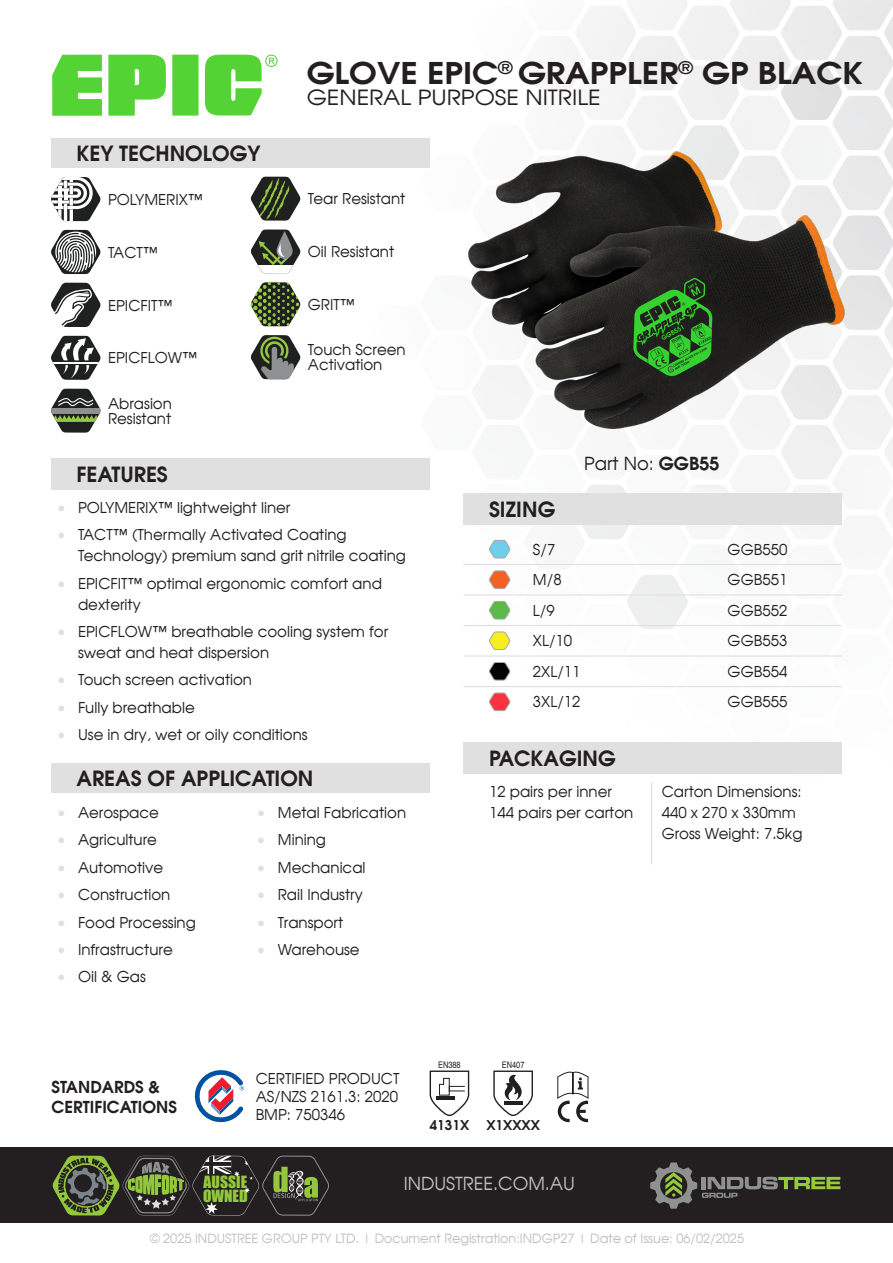
<style>
.page{position:relative;width:893px;height:1263px;background:#fff}
.page>*{position:absolute;margin:0;border:0;box-sizing:border-box;transform-origin:0 0}
.t1{font:700 30px "Avalon";color:#231f20;scale:1.11 1}
.t2{font:700 21px "Avalon";color:#231f20}
.t3{font:21px "Avalon Plain";color:#231f20;scale:1.11 1}
.dot_points{font:18px "Avalon Plain";color:#c0bfbf}
.t4{font:18px "Avalon Plain";color:#231f20}
.t5{font:700 16.5px/19.8px "Avalon";color:#231f20}
.t6{font:15.6px "Impact";color:#94c83c}
.dot_points-2{font:15px/21px "Avalon Plain";color:#231f20}
.body{font:15px "Avalon Plain";color:#231f20}
.Paragraph_Style_1{font:15px "Avalon Plain";color:#231f20}
.dot_points-3{font:700 13.5px "Avalon";color:#231f20}
.dot_points-4{font:12.75px "Avalon Plain";color:#c0bfbf}
.dot_points-5{font:condensed 9px "Helvetica";color:#231f20}
.Paragraph_Style_1-2{font:condensed 9px "Helvetica";color:#231f20}
.s1{font-family:"Avalon";font-weight:700}
.s2{color:#e1e0e0}
</style>
<div class="page">
<div style="left:0;top:1147px;width:893px;height:76px;background:#231f20"></div>
<svg style="left:650px;top:1162px;width:190px;height:47px"></svg>
<svg style="left:52px;top:1156px;width:277px;height:60px"></svg>
<svg style="left:194px;top:1070px;width:50px;height:53px"></svg>
<div style="left:51px;top:138px;width:378px;height:30px;background:#e1e0e0"></div>
<svg style="left:51px;top:177px;width:49px;height:44px"></svg>
<svg style="left:51px;top:230px;width:49px;height:44px"></svg>
<svg style="left:51px;top:283px;width:49px;height:44px"></svg>
<svg style="left:51px;top:336px;width:49px;height:44px"></svg>
<hr style="left:51px;top:362px;width:49px;height:1px;background:#fff">
<svg style="left:51px;top:388px;width:49px;height:45px"></svg>
<svg style="left:251px;top:176px;width:49px;height:45px"></svg>
<svg style="left:251px;top:229px;width:49px;height:45px"></svg>
<svg style="left:251px;top:282px;width:49px;height:45px"></svg>
<svg style="left:251px;top:335px;width:49px;height:44px"></svg>
<div style="left:51px;top:458px;width:378px;height:32px;background:#e1e0e0"></div>
<div style="left:51px;top:763px;width:378px;height:30px;background:#e1e0e0"></div>
<svg style="left:429px;top:0;width:464px;height:779px"></svg>
<div style="left:463px;top:742px;width:379px;height:32px;background:#e1e0e0"></div>
<hr style="left:651px;top:782px;width:1px;height:82px;background:#e1e0e0">
<div style="left:172px;top:55px;width:27px;height:61px;background:#54d335"></div>
<svg style="left:108px;top:55px;width:58px;height:61px"></svg>
<svg style="left:52px;top:55px;width:50px;height:61px"></svg>
<svg style="left:205px;top:55px;width:73px;height:61px"></svg>
<svg style="left:557px;top:1071px;width:31px;height:51px"></svg>
<svg style="left:429px;top:1070px;width:40px;height:46px"></svg>
<svg style="left:493px;top:1070px;width:40px;height:46px"></svg>
<p class="t2" style="left:77px;top:139px;width:185px">KEY TECHNOLOGY</p>
<p class="body" style="left:108px;top:190px;width:96px">POLYMERIX™</p>
<p class="body" style="left:108px;top:243px;width:51px">TACT™</p>
<p class="body" style="left:108px;top:296px;width:66px">EPICFIT™</p>
<p class="body" style="left:108px;top:349px;width:91px">EPICFLOW™</p>
<p class="body" style="left:108px;top:394px;width:65px">Abrasion</p>
<p class="body" style="left:108px;top:409px;width:65px">Resistant</p>
<p class="t2" style="left:77px;top:460px;width:93px">FEATURES</p>
<p class="t1" style="left:307px;top:53px;width:503px">GLOVE EPIC<sup>®</sup> GRAPPLER<sup>®</sup> GP BLACK</p>
<p class="t3" style="left:307px;top:85px;width:266px">GENERAL PURPOSE NITRILE</p>
<p class="body" style="left:308px;top:189px;width:99px">Tear Resistant</p>
<p class="body" style="left:308px;top:242px;width:88px">Oil Resistant</p>
<p class="body" style="left:308px;top:295px;width:48px">GRIT™</p>
<p class="body" style="left:308px;top:341px;width:99px">Touch Screen</p>
<p class="body" style="left:308px;top:356px;width:76px">Activation</p>
<p class="t4" style="left:584px;top:452px;width:137px">Part No: <span class="s1">GGB55</span></p>
<p class="dot_points-2" style="left:57px;top:497px;width:235px"><span class="s2">•</span> POLYMERIX™ lightweight liner</p>
<p class="dot_points-2" style="left:78px;top:524px;width:329px;text-indent:-21px"><span class="s2">•</span> TACT™ (Thermally Activated Coating<br>Technology) premium sand grit nitrile coating</p>
<p class="dot_points-2" style="left:78px;top:572px;width:305px;text-indent:-21px"><span class="s2">•</span> EPICFIT™ optimal ergonomic comfort and dexterity</p>
<p class="dot_points-2" style="left:78px;top:621px;width:312px;text-indent:-21px"><span class="s2">•</span> EPICFLOW™ breathable cooling system for sweat and heat dispersion</p>
<p class="dot_points-2" style="left:57px;top:669px;width:197px"><span class="s2">•</span> Touch screen activation</p>
<p class="dot_points-2" style="left:57px;top:696px;width:139px"><span class="s2">•</span> Fully breathable</p>
<p class="dot_points-2" style="left:57px;top:724px;width:252px"><span class="s2">•</span> Use in dry, wet or oily conditions</p>
<p class="t2" style="left:77px;top:764px;width:238px">AREAS OF APPLICATION</p>
<p class="dot_points-2" style="left:57px;top:802px;width:104px"><span class="s2">•</span> Aerospace</p>
<p class="dot_points-2" style="left:57px;top:829px;width:102px"><span class="s2">•</span> Agriculture</p>
<p class="dot_points-2" style="left:57px;top:856px;width:108px"><span class="s2">•</span> Automotive</p>
<p class="dot_points-2" style="left:57px;top:884px;width:115px"><span class="s2">•</span> Construction</p>
<p class="dot_points-2" style="left:57px;top:911px;width:141px"><span class="s2">•</span> Food Processing</p>
<p class="dot_points-2" style="left:57px;top:939px;width:117px"><span class="s2">•</span> Infrastructure</p>
<p class="dot_points-2" style="left:57px;top:966px;width:91px"><span class="s2">•</span> Oil &amp; Gas</p>
<p class="dot_points-2" style="left:257px;top:802px;width:151px"><span class="s2">•</span> Metal Fabrication</p>
<p class="dot_points-2" style="left:257px;top:829px;width:71px"><span class="s2">•</span> Mining</p>
<p class="dot_points-2" style="left:257px;top:856px;width:110px"><span class="s2">•</span> Mechanical</p>
<p class="dot_points-2" style="left:257px;top:884px;width:108px"><span class="s2">•</span> Rail Industry</p>
<p class="dot_points-2" style="left:257px;top:911px;width:88px"><span class="s2">•</span> Transport</p>
<p class="dot_points-2" style="left:257px;top:939px;width:105px"><span class="s2">•</span> Warehouse</p>
<p class="t2" style="left:489px;top:495px;width:68px">SIZING</p>
<p class="Paragraph_Style_1" style="left:533px;top:540px;width:24px">S/7</p>
<p class="Paragraph_Style_1" style="left:728px;top:540px;width:61px">GGB550</p>
<p class="Paragraph_Style_1" style="left:533px;top:570px;width:30px">M/8</p>
<p class="Paragraph_Style_1" style="left:728px;top:570px;width:61px">GGB551</p>
<p class="Paragraph_Style_1" style="left:533px;top:601px;width:23px">L/9</p>
<p class="Paragraph_Style_1" style="left:728px;top:601px;width:61px">GGB552</p>
<p class="Paragraph_Style_1" style="left:533px;top:632px;width:41px">XL/10</p>
<p class="Paragraph_Style_1" style="left:728px;top:632px;width:61px">GGB553</p>
<p class="Paragraph_Style_1" style="left:533px;top:662px;width:49px">2XL/11</p>
<p class="Paragraph_Style_1" style="left:728px;top:662px;width:61px">GGB554</p>
<p class="Paragraph_Style_1" style="left:533px;top:693px;width:49px">3XL/12</p>
<p class="Paragraph_Style_1" style="left:728px;top:693px;width:61px">GGB555</p>
<p class="t2" style="left:489px;top:744px;width:128px">PACKAGING</p>
<p class="body" style="left:489px;top:782px;width:124px">12 pairs per inner</p>
<p class="body" style="left:489px;top:803px;width:146px">144 pairs per carton</p>
<p class="body" style="left:662px;top:782px;width:142px">Carton Dimensions:</p>
<p class="body" style="left:662px;top:803px;width:136px">440 x 270 x 330mm</p>
<p class="body" style="left:662px;top:824px;width:142px">Gross Weight: 7.5kg</p>
<p class="t5" style="left:52px;top:1077px;width:127px">STANDARDS &amp;<br>CERTIFICATIONS</p>
<p class="dot_points-2" style="left:256px;top:1069px;width:145px;line-height:18px">CERTIFIED PRODUCT<br>AS/NZS 2161.3: 2020</p>
<p class="dot_points-2" style="left:256px;top:1104px;width:91px">BMP: 750346</p>
<p class="dot_points-5" style="left:438px;top:1059px;width:24px">EN388</p>
<p class="Paragraph_Style_1-2" style="left:502px;top:1059px;width:24px">EN407</p>
<p class="dot_points-3" style="left:430px;top:1116px;width:41px">4131X</p>
<p class="dot_points-3" style="left:486px;top:1116px;width:55px">X1XXXX</p>
<p class="t6" style="left:204px;top:1169px;width:45px">AUSSIE</p>
<p class="dot_points" style="left:404px;top:1172px;width:173px">INDUSTREE.COM.AU</p>
<p class="t6" style="left:203px;top:1184px;width:46px">OWNED</p>
<p class="dot_points-4" style="left:150px;top:1231px;width:595px">© 2025 INDUSTREE GROUP PTY LTD. | Document Registration:INDGP27 | Date of Issue: 06/02/2025</p>
</div>
